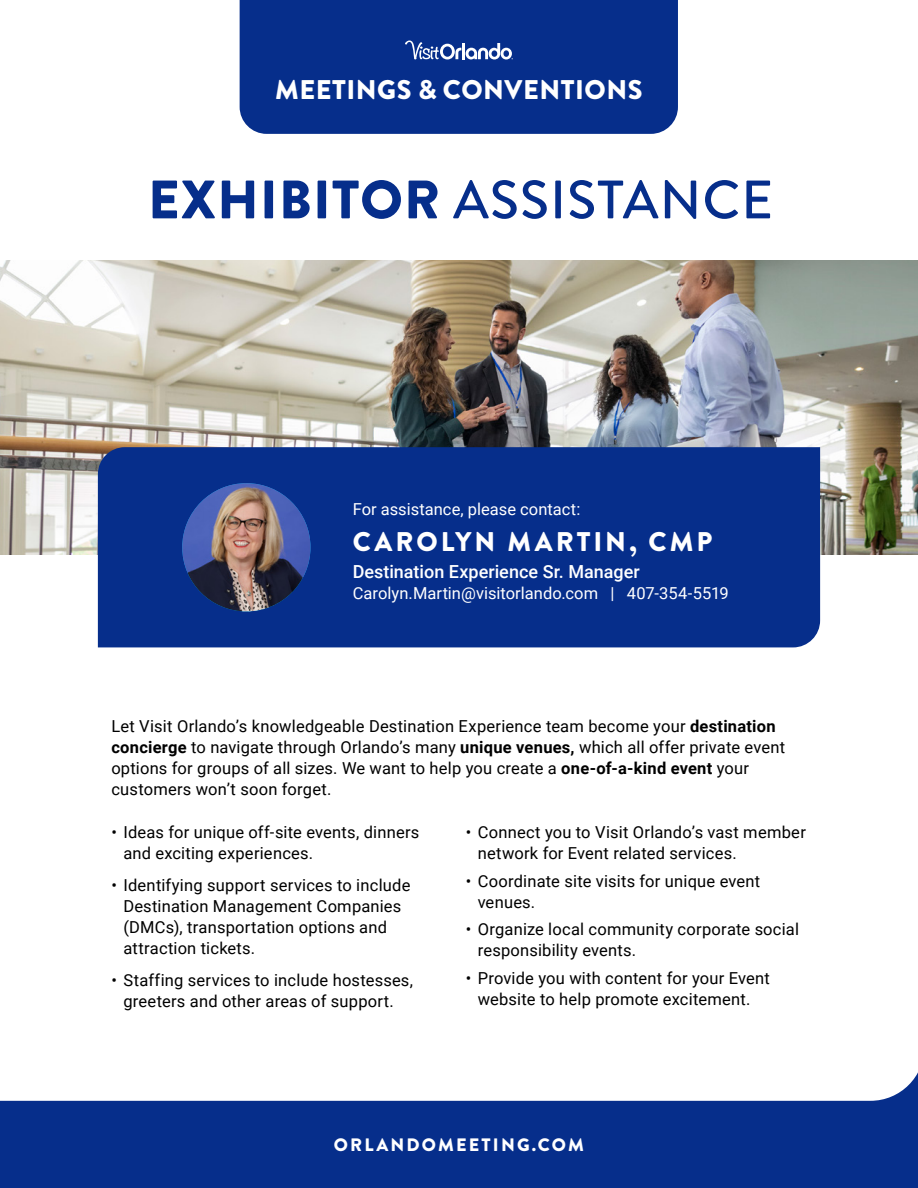
<style>
.page{position:relative;width:918px;height:1188px;background:#fff}
.page>*{position:absolute;margin:0;border:0;box-sizing:border-box;transform-origin:0 0}
.t1{font:500 54px "Brandon Grotesque";letter-spacing:.02em;color:#062e8b}
.t2{font:900 27px "Brandon Grotesque";letter-spacing:.02em;color:#fff}
.t3{font:900 27px "Brandon Grotesque";letter-spacing:.115em;color:#fff}
.t4{font:500 18px "Roboto";color:#fff}
.t5{font:900 18px "Brandon Grotesque";letter-spacing:.12em;color:#fff}
.t6{font:16.5px/21px "Roboto";letter-spacing:.015em;color:#000}
.t7{font:16.5px "Roboto";color:#fff}
.s1{font-weight:900}
.s2{font-weight:700}
</style>
<div class="page">
<div style="left:0;top:1054px;width:918px;height:134px;background:#062e8b"></div>
<div style="left:0;top:1054px;width:918px;height:47px;background:#fff"></div>
<img style="left:0;top:260px;width:918px;height:294px">
<div style="left:240px;top:0;width:438px;height:134px;background:#062e8b"></div>
<svg style="left:405px;top:40px;width:108px;height:20px"></svg>
<div style="left:98px;top:447px;width:722px;height:200px;background:#062e8b"></div>
<img style="left:182px;top:483px;width:128px;height:128px;border-radius:64px">
<h2 class="t2" style="left:275px;top:70px;width:369px">MEETINGS &amp; CONVENTIONS</h2>
<h1 class="t1" style="left:148px;top:162px;width:627px"><span class="s1">EXHIBITOR</span> ASSISTANCE</h1>
<p class="t7" style="left:353px;top:498px;width:229px">For assistance, please contact:</p>
<h2 class="t3" style="left:353px;top:522px;width:361px">CAROLYN MARTIN, CMP</h2>
<p class="t4" style="left:353px;top:559px;width:289px">Destination Experience Sr. Manager</p>
<p class="t7" style="left:353px;top:581px;width:378px">Carolyn.Martin@visitorlando.com | 407-354-5519</p>
<p class="t6" style="left:111px;top:715px;width:675px">Let Visit Orlando’s knowledgeable Destination Experience team become your <span class="s2">destination concierge</span> to navigate through Orlando’s many <span class="s2">unique venues,</span> which all offer private event options for groups of all sizes. We want to help you create a <span class="s2">one-of-a-kind event</span> your customers won’t soon forget.</p>
<p class="t6" style="left:123px;top:821px;width:298px;text-indent:-12px">• Ideas for unique off-site events, dinners and exciting experiences.</p>
<p class="t6" style="left:123px;top:874px;width:289px;text-indent:-12px">• Identifying support services to include Destination Management Companies (DMCs), transportation options and attraction tickets.</p>
<p class="t6" style="left:111px;top:969px;width:303px;text-align:center">• Staffing services to include hostesses, greeters and other areas of support.</p>
<p class="t6" style="left:478px;top:821px;width:330px;text-indent:-12px">• Connect you to Visit Orlando’s vast member network for Event related services.</p>
<p class="t6" style="left:478px;top:870px;width:284px;text-indent:-12px">• Coordinate site visits for unique event venues.</p>
<p class="t6" style="left:478px;top:918px;width:323px;text-indent:-12px">• Organize local community corporate social responsibility events.</p>
<p class="t6" style="left:466px;top:967px;width:306px;text-align:center">• Provide you with content for your Event website to help promote excitement.</p>
<p class="t5" style="left:334px;top:1132px;width:252px">ORLANDOMEETING.COM</p>
</div>
